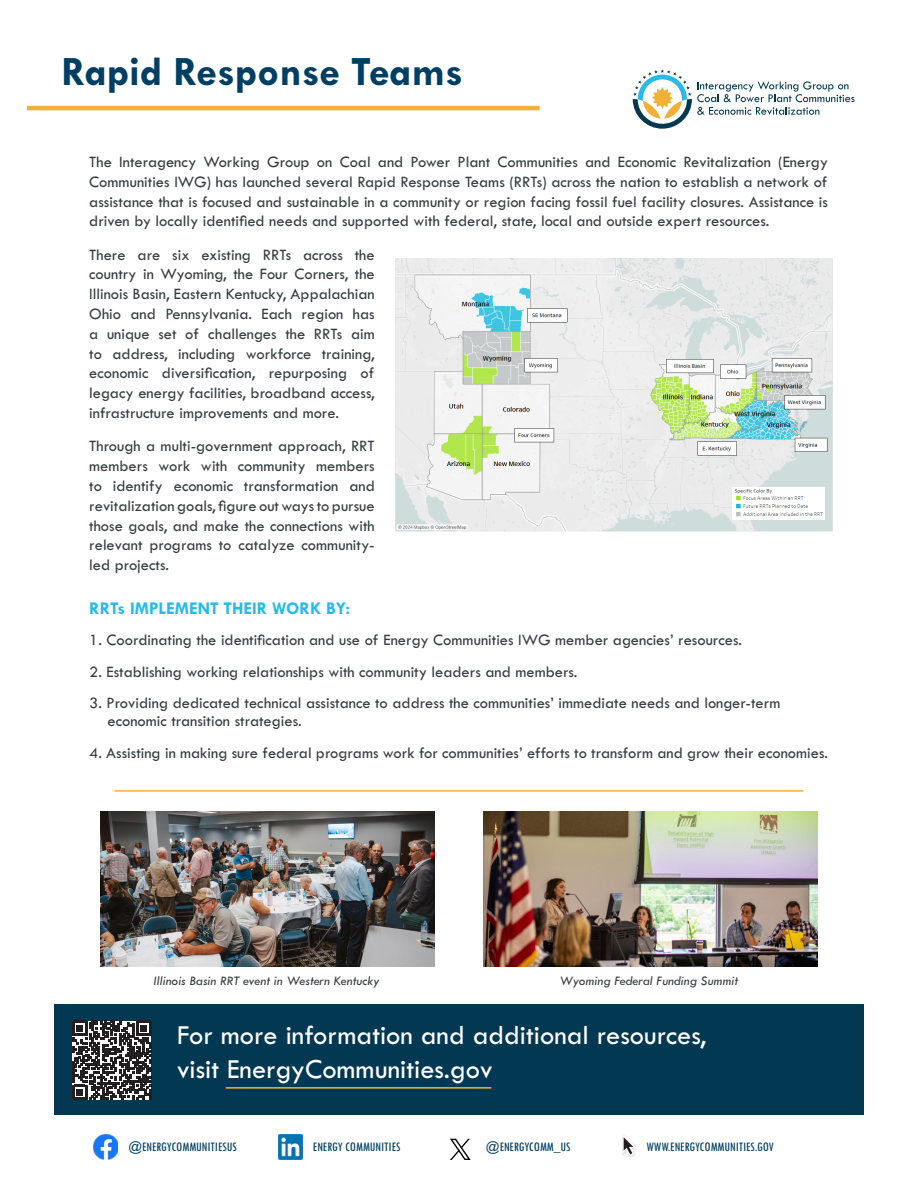
<style>
.page{position:relative;width:918px;height:1188px;background:#fff}
.page>*{position:absolute;margin:0;border:0;box-sizing:border-box;transform-origin:0 0}
.t1{font:700 42px "Tw Cen MT Std";color:#003f63}
.Body{font:28.5px/34.2px "Tw Cen MT Std";color:#fff}
.Minor_Title{font:700 18px "Tw Cen MT Std";color:#26baea}
.Body-2{font:16.5px/19.8px "Tw Cen MT Std";color:#353d40;text-align:justify}
.Paragraph_Style_1{font:16.5px/18px "Tw Cen MT Std";color:#353d40}
.Section_Title{font:500 condensed 13.5px "Tw Cen MT Std";color:#003f63}
.Body-3{font:italic 13.5px "Tw Cen MT Std";color:#353d40}
</style>
<div class="page">
<div style="left:54px;top:1004px;width:810px;height:111px;background:#033852"></div>
<hr style="left:226px;top:1087px;width:265px;height:2px;background:#f2b038">
<hr style="left:114px;top:790px;width:690px;height:2px;background:#f2b038">
<img style="left:94px;top:1135px;width:24px;height:24px">
<img style="left:278px;top:1135px;width:24px;height:24px">
<svg style="left:622px;top:1134px;width:14px;height:22px"></svg>
<svg style="left:450px;top:1139px;width:21px;height:21px"></svg>
<hr style="left:27px;top:106px;width:513px;height:4px;background:#f2b038">
<svg style="left:633px;top:69px;width:222px;height:60px"></svg>
<svg style="left:72px;top:1021px;width:79px;height:79px"></svg>
<img style="left:101px;top:811px;width:333px;height:156px">
<img style="left:484px;top:811px;width:333px;height:156px">
<img style="left:395px;top:258px;width:437px;height:273px">
<p class="t1" style="left:62px;top:49px;width:403px">Rapid Response Teams</p>
<p class="Body-2" style="left:89px;top:152px;width:740px">The Interagency Working Group on Coal and Power Plant Communities and Economic Revitalization (Energy Communities IWG) has launched several Rapid Response Teams (RRTs) across the nation to establish a network of assistance that is focused and sustainable in a community or region facing fossil fuel facility closures. Assistance is driven by locally identified needs and supported with federal, state, local and outside expert resources.</p>
<p class="Body-2" style="left:89px;top:245px;width:287px">There are six existing RRTs across the country in Wyoming, the Four Corners, the Illinois Basin, Eastern Kentucky, Appalachian Ohio and Pennsylvania. Each region has a unique set of challenges the RRTs aim to address, including workforce training, economic diversification, repurposing of legacy energy facilities, broadband access, infrastructure improvements and more.</p>
<p class="Body-2" style="left:89px;top:436px;width:287px">Through a multi-government approach, RRT members work with community members to identify economic transformation and revitalization goals, figure out ways to pursue those goals, and make the connections with relevant programs to catalyze community&shy;led projects.</p>
<p class="Minor_Title" style="left:89px;top:599px;width:262px">RRTs IMPLEMENT THEIR WORK BY:</p>
<p class="Body-2" style="left:89px;top:631px;width:654px">1. Coordinating the identification and use of Energy Communities IWG member agencies’ resources.</p>
<p class="Body-2" style="left:89px;top:662px;width:490px">2. Establishing working relationships with community leaders and members.</p>
<p class="Paragraph_Style_1" style="left:107px;top:694px;width:675px;text-indent:-18px">3. Providing dedicated technical assistance to address the communities’ immediate needs and longer-term economic transition strategies.</p>
<p class="Body-2" style="left:89px;top:743px;width:740px">4. Assisting in making sure federal programs work for communities’ efforts to transform and grow their economies.</p>
<p class="Body-3" style="left:153px;top:973px;width:228px">Illinois Basin RRT event in Western Kentucky</p>
<p class="Body-3" style="left:560px;top:973px;width:180px">Wyoming Federal Funding Summit</p>
<p class="Body" style="left:177px;top:1018px;width:531px">For more information and additional resources, visit EnergyCommunities.gov</p>
<p class="Section_Title" style="left:128px;top:1140px;width:110px">@ENERGYCOMMUNITIESUS</p>
<p class="Section_Title" style="left:313px;top:1140px;width:89px">ENERGY COMMUNITIES</p>
<p class="Section_Title" style="left:486px;top:1140px;width:86px">@ENERGYCOMM_US</p>
<p class="Section_Title" style="left:646px;top:1140px;width:129px">WWW.ENERGYCOMMUNITIES.GOV</p>
</div>
